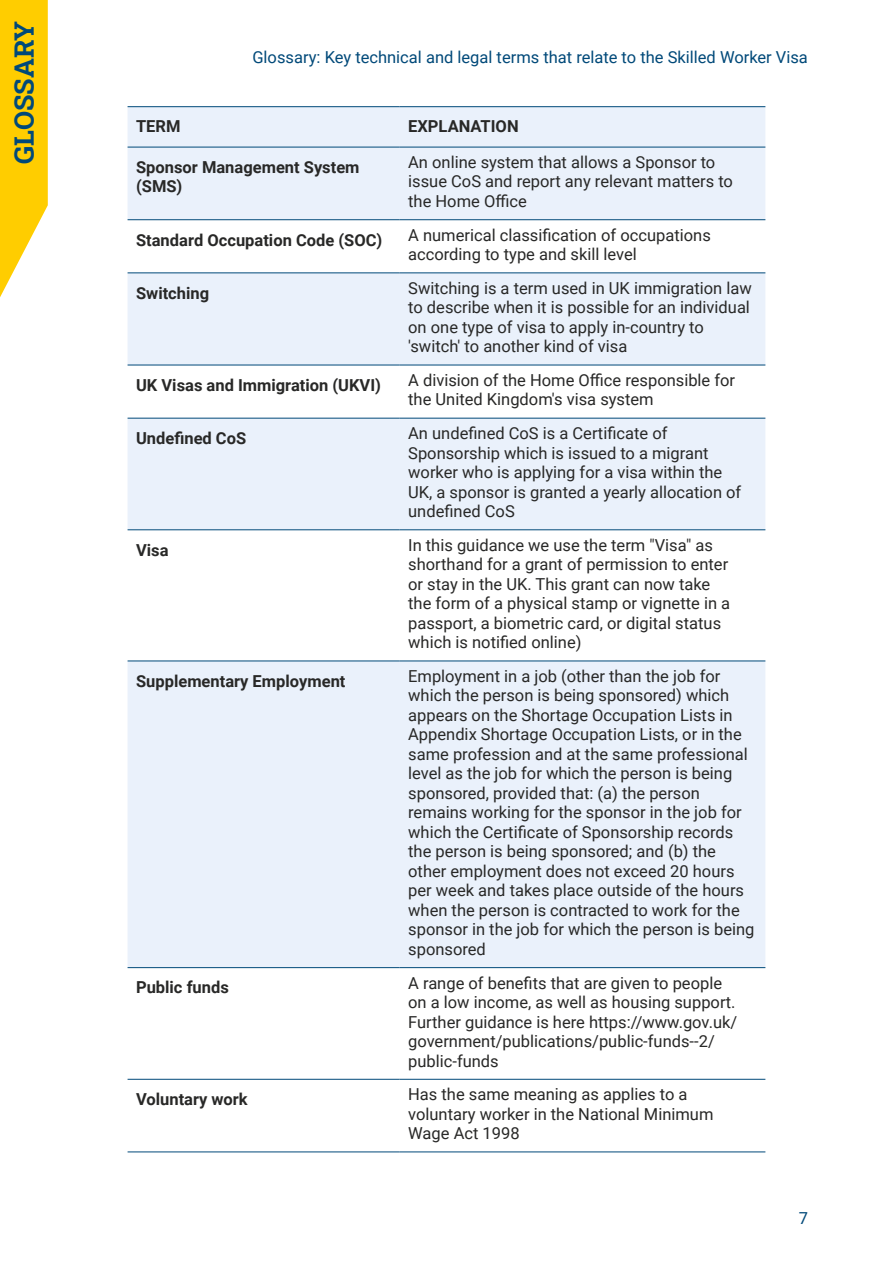
<style>
.page{position:relative;width:893px;height:1263px;background:#fff}
.page>*{position:absolute;margin:0;border:0;box-sizing:border-box;transform-origin:0 0}
.t1{font:700 27px "Roboto Slab";color:#004979}
.Table_Text{font:16.5px/19.5px "Roboto";color:#282827}
.Table_Text-2{font:700 16.5px/19.5px "Roboto";color:#282827}
.t2{font:16.5px "Roboto";color:#004979}
</style>
<div class="page">
<svg style="left:0;top:0;width:48px;height:297px;background:#ffd425"></svg>
<div style="left:128px;top:107px;width:637px;height:112px;background:#eaf1fb"></div>
<svg style="left:128px;top:220px;width:637px;height:859px;fill:#eaf1fb"></svg>
<hr style="left:128px;top:106px;width:272px;height:1px;background:#004979">
<hr style="left:128px;top:147px;width:272px;height:1px;background:#004979">
<hr style="left:400px;top:106px;width:365px;height:1px;background:#004979">
<hr style="left:400px;top:147px;width:365px;height:1px;background:#004979">
<hr style="left:128px;top:219px;width:272px;height:1px;background:#004979">
<hr style="left:128px;top:272px;width:272px;height:1px;background:#004979">
<hr style="left:128px;top:365px;width:272px;height:1px;background:#004979">
<hr style="left:128px;top:418px;width:272px;height:1px;background:#004979">
<hr style="left:128px;top:529px;width:272px;height:1px;background:#004979">
<hr style="left:128px;top:661px;width:272px;height:1px;background:#004979">
<hr style="left:128px;top:967px;width:272px;height:1px;background:#004979">
<hr style="left:128px;top:1079px;width:272px;height:1px;background:#004979">
<hr style="left:128px;top:1151px;width:272px;height:1px;background:#004979">
<hr style="left:400px;top:219px;width:365px;height:1px;background:#004979">
<hr style="left:400px;top:272px;width:365px;height:1px;background:#004979">
<hr style="left:400px;top:365px;width:365px;height:1px;background:#004979">
<hr style="left:400px;top:418px;width:365px;height:1px;background:#004979">
<hr style="left:400px;top:529px;width:365px;height:1px;background:#004979">
<hr style="left:400px;top:661px;width:365px;height:1px;background:#004979">
<hr style="left:400px;top:967px;width:365px;height:1px;background:#004979">
<hr style="left:400px;top:1079px;width:365px;height:1px;background:#004979">
<hr style="left:400px;top:1151px;width:365px;height:1px;background:#004979">
<h1 class="t1" style="left:5px;top:164px;width:144px;rotate:-90deg">GLOSSARY</h1>
<p class="t2" style="left:252px;top:46px;width:557px">Glossary: Key technical and legal terms that relate to the Skilled Worker Visa</p>
<p class="Table_Text-2" style="left:136px;top:116px;width:46px">TERM</p>
<p class="Table_Text-2" style="left:408px;top:116px;width:112px">EXPLANATION</p>
<p class="Table_Text-2" style="left:136px;top:157px;width:225px">Sponsor Management System (SMS)</p>
<p class="Table_Text" style="left:408px;top:152px;width:326px">An online system that allows a Sponsor to issue CoS and report any relevant matters to the Home Office</p>
<p class="Table_Text-2" style="left:136px;top:229px;width:248px">Standard Occupation Code (SOC)</p>
<p class="Table_Text" style="left:408px;top:224px;width:304px">A numerical classification of occupations according to type and skill level</p>
<p class="Table_Text-2" style="left:136px;top:282px;width:75px">Switching</p>
<p class="Table_Text" style="left:408px;top:277px;width:345px">Switching is a term used in UK immigration law to describe when it is possible for an individual on one type of visa to apply in-country to 'switch' to another kind of visa</p>
<p class="Table_Text-2" style="left:136px;top:375px;width:246px">UK Visas and Immigration (UKVI)</p>
<p class="Table_Text" style="left:408px;top:370px;width:328px">A division of the Home Office responsible for the United Kingdom's visa system</p>
<p class="Table_Text-2" style="left:136px;top:428px;width:112px">Undefined CoS</p>
<p class="Table_Text" style="left:408px;top:423px;width:335px">An undefined CoS is a Certificate of Sponsorship which is issued to a migrant worker who is applying for a visa within the UK, a sponsor is granted a yearly allocation of undefined CoS</p>
<p class="Table_Text-2" style="left:136px;top:539px;width:34px">Visa</p>
<p class="Table_Text" style="left:408px;top:534px;width:323px">In this guidance we use the term "Visa" as shorthand for a grant of permission to enter or stay in the UK. This grant can now take the form of a physical stamp or vignette in a passport, a biometric card, or digital status which is notified online)</p>
<p class="Table_Text-2" style="left:136px;top:670px;width:211px">Supplementary Employment</p>
<p class="Table_Text" style="left:408px;top:666px;width:348px">Employment in a job (other than the job for which the person is being sponsored) which appears on the Shortage Occupation Lists in Appendix Shortage Occupation Lists, or in the same profession and at the same professional level as the job for which the person is being sponsored, provided that: (a) the person remains working for the sponsor in the job for which the Certificate of Sponsorship records the person is being sponsored; and (b) the other employment does not exceed 20 hours per week and takes place outside of the hours when the person is contracted to work for the sponsor in the job for which the person is being sponsored</p>
<p class="Table_Text-2" style="left:136px;top:977px;width:94px">Public funds</p>
<p class="Table_Text" style="left:408px;top:972px;width:331px">A range of benefits that are given to people on a low income, as well as housing support.<br>Further guidance is here https://www.gov.uk/ government/publications/public-funds--2/ public-funds</p>
<p class="Table_Text-2" style="left:136px;top:1089px;width:113px">Voluntary work</p>
<p class="Table_Text" style="left:408px;top:1084px;width:307px">Has the same meaning as applies to a voluntary worker in the National Minimum<br>Wage Act 1998</p>
<p class="t2" style="left:799px;top:1207px;width:11px">7</p>
</div>
